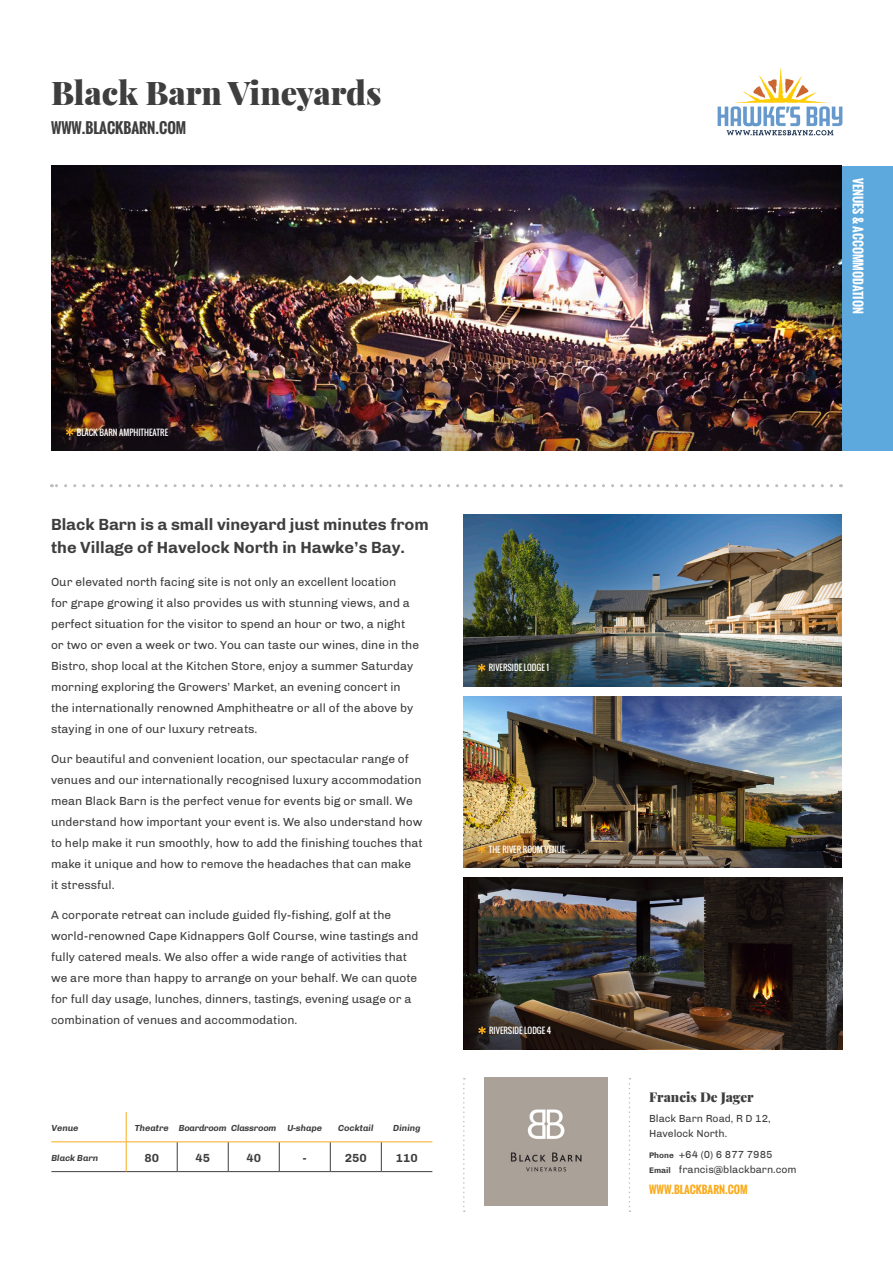
<style>
.page{position:relative;width:893px;height:1263px;background:#fff}
.page>*{position:absolute;margin:0;border:0;box-sizing:border-box;transform-origin:0 0}
.t1{font:900 32.7px "Playfair Display";color:#3e3e3f}
.Intro_Text{font:700 16.5px/22.5px "Chivo";color:#3e3e3f}
.t2{font:700 14.4px "Oswald";color:#3e3e3f}
.Subheader{font:900 13.5px "Playfair Display";color:#3e3e3f}
.Body{font:12px/21px "Chivo";color:#3e3e3f}
.t3{font:700 12px "Oswald";color:#fff}
.Subheader-2{font:700 12px "Chivo";color:#3e3e3f}
.t4{font:10.5px/15px "Chivo";color:#3e3e3f}
.t5{font:700 10.5px "Oswald";color:#faab1a}
.Subheader-3{font:italic 700 9px "Chivo";color:#3e3e3f}
.Subheader-4{font:italic 700 9px "Chivo";letter-spacing:-.02em;color:#3e3e3f}
.t6{font:8.25px "Oswald";color:#fff}
.s1{font-weight:700;font-size:8.25px}
</style>
<div class="page">
<svg style="left:51px;top:484px;width:780px;height:3px"></svg>
<svg style="left:463px;top:1078px;width:2px;height:134px"></svg>
<svg style="left:629px;top:1078px;width:1px;height:134px"></svg>
<img style="left:717px;top:68px;width:126px;height:68px">
<img style="left:464px;top:877px;width:378px;height:124px">
<img style="left:464px;top:1001px;width:378px;height:48px">
<svg style="left:478px;top:1026px;width:8px;height:8px"></svg>
<img style="left:463px;top:696px;width:379px;height:124px">
<img style="left:463px;top:820px;width:379px;height:48px">
<svg style="left:478px;top:845px;width:7px;height:8px"></svg>
<img style="left:463px;top:515px;width:379px;height:124px">
<img style="left:463px;top:639px;width:379px;height:47px">
<svg style="left:478px;top:664px;width:7px;height:7px"></svg>
<img style="left:51px;top:166px;width:791px;height:237px">
<img style="left:51px;top:403px;width:791px;height:48px">
<svg style="left:66px;top:428px;width:7px;height:8px"></svg>
<svg style="left:177px;top:1142px;width:1px;height:29px"></svg>
<svg style="left:228px;top:1142px;width:1px;height:29px"></svg>
<svg style="left:279px;top:1142px;width:1px;height:29px"></svg>
<svg style="left:330px;top:1142px;width:1px;height:29px"></svg>
<svg style="left:381px;top:1142px;width:1px;height:29px"></svg>
<hr style="left:51px;top:1171px;width:75px;height:1px;background:#3e3e3f">
<hr style="left:126px;top:1171px;width:51px;height:1px;background:#3e3e3f">
<hr style="left:177px;top:1171px;width:51px;height:1px;background:#3e3e3f">
<hr style="left:228px;top:1171px;width:51px;height:1px;background:#3e3e3f">
<hr style="left:279px;top:1171px;width:51px;height:1px;background:#3e3e3f">
<hr style="left:330px;top:1171px;width:51px;height:1px;background:#3e3e3f">
<hr style="left:381px;top:1171px;width:51px;height:1px;background:#3e3e3f">
<svg style="left:126px;top:1112px;width:1px;height:59px"></svg>
<hr style="left:51px;top:1141px;width:75px;height:1px;background:#faab1a">
<hr style="left:126px;top:1141px;width:51px;height:1px;background:#faab1a">
<hr style="left:177px;top:1141px;width:51px;height:1px;background:#faab1a">
<hr style="left:228px;top:1141px;width:51px;height:1px;background:#faab1a">
<hr style="left:279px;top:1141px;width:51px;height:1px;background:#faab1a">
<hr style="left:330px;top:1141px;width:51px;height:1px;background:#faab1a">
<hr style="left:381px;top:1141px;width:51px;height:1px;background:#faab1a">
<div style="left:842px;top:166px;width:51px;height:285px;background:#5da9dd"></div>
<img style="left:484px;top:1077px;width:124px;height:128px">
<p class="t1" style="left:51px;top:67px;width:332px">Black Barn Vineyards</p>
<p class="t2" style="left:51px;top:117px;width:137px">WWW.BLACKBARN.COM</p>
<p class="t6" style="left:77px;top:426px;width:93px">BLACK BARN AMPHITHEATRE</p>
<p class="Intro_Text" style="left:51px;top:513px;width:379px">Black Barn is a small vineyard just minutes from the Village of Havelock North in Hawke’s Bay.</p>
<p class="Body" style="left:51px;top:572px;width:370px">Our elevated north facing site is not only an excellent location<br>for grape growing it also provides us with stunning views, and a perfect situation for the visitor to spend an hour or two, a night or two or even a week or two. You can taste our wines, dine in the Bistro, shop local at the Kitchen Store, enjoy a summer Saturday morning exploring the Growers’ Market, an evening concert in the internationally renowned Amphitheatre or all of the above by staying in one of our luxury retreats.</p>
<p class="Body" style="left:51px;top:748px;width:373px">Our beautiful and convenient location, our spectacular range of venues and our internationally recognised luxury accommodation mean Black Barn is the perfect venue for events big or small. We understand how important your event is. We also understand how to help make it run smoothly, how to add the finishing touches that make it unique and how to remove the headaches that can make<br>it stressful.</p>
<p class="Body" style="left:51px;top:904px;width:369px">A corporate retreat can include guided fly-fishing, golf at the world-renowned Cape Kidnappers Golf Course, wine tastings and fully catered meals. We also offer a wide range of activities that we are more than happy to arrange on your behalf. We can quote for full day usage, lunches, dinners, tastings, evening usage or a combination of venues and accommodation.</p>
<p class="Subheader-3" style="left:51px;top:1123px;width:29px">Venue</p>
<p class="Subheader-3" style="left:135px;top:1123px;width:36px">Theatre</p>
<p class="Subheader-4" style="left:179px;top:1123px;width:49px">Boardroom</p>
<p class="Subheader-4" style="left:231px;top:1123px;width:47px">Classroom</p>
<p class="Subheader-3" style="left:287px;top:1123px;width:36px">U-shape</p>
<p class="Subheader-3" style="left:338px;top:1123px;width:37px">Cocktail</p>
<p class="Subheader-3" style="left:393px;top:1123px;width:29px">Dining</p>
<p class="Subheader-3" style="left:51px;top:1153px;width:48px">Black Barn</p>
<p class="Subheader-2" style="left:144px;top:1151px;width:16px">80</p>
<p class="Subheader-2" style="left:195px;top:1151px;width:16px">45</p>
<p class="Subheader-2" style="left:246px;top:1151px;width:16px">40</p>
<p class="Subheader-2" style="left:303px;top:1151px;width:5px">-</p>
<p class="Subheader-2" style="left:345px;top:1151px;width:24px">250</p>
<p class="Subheader-2" style="left:396px;top:1151px;width:24px">110</p>
<p class="t6" style="left:489px;top:662px;width:62px">RIVERSIDE LODGE 1</p>
<p class="t6" style="left:489px;top:843px;width:78px">THE RIVER ROOM VENUE</p>
<p class="t6" style="left:489px;top:1024px;width:64px">RIVERSIDE LODGE 4</p>
<p class="t3" style="left:867px;top:178px;width:138px;rotate:90deg">VENUES &amp; ACCOMMODATION</p>
<p class="Subheader" style="left:649px;top:1087px;width:106px">Francis De Jager</p>
<p class="t4" style="left:649px;top:1111px;width:123px">Black Barn Road, R D 12,<br>Havelock North.</p>
<p class="t4" style="left:649px;top:1147px;width:125px"><span class="s1">Phone</span> +64 (0) 6 877 7985</p>
<p class="t4" style="left:649px;top:1162px;width:149px"><span class="s1">Email</span> francis@blackbarn.com</p>
<p class="t5" style="left:649px;top:1182px;width:100px">WWW.BLACKBARN.COM</p>
</div>
